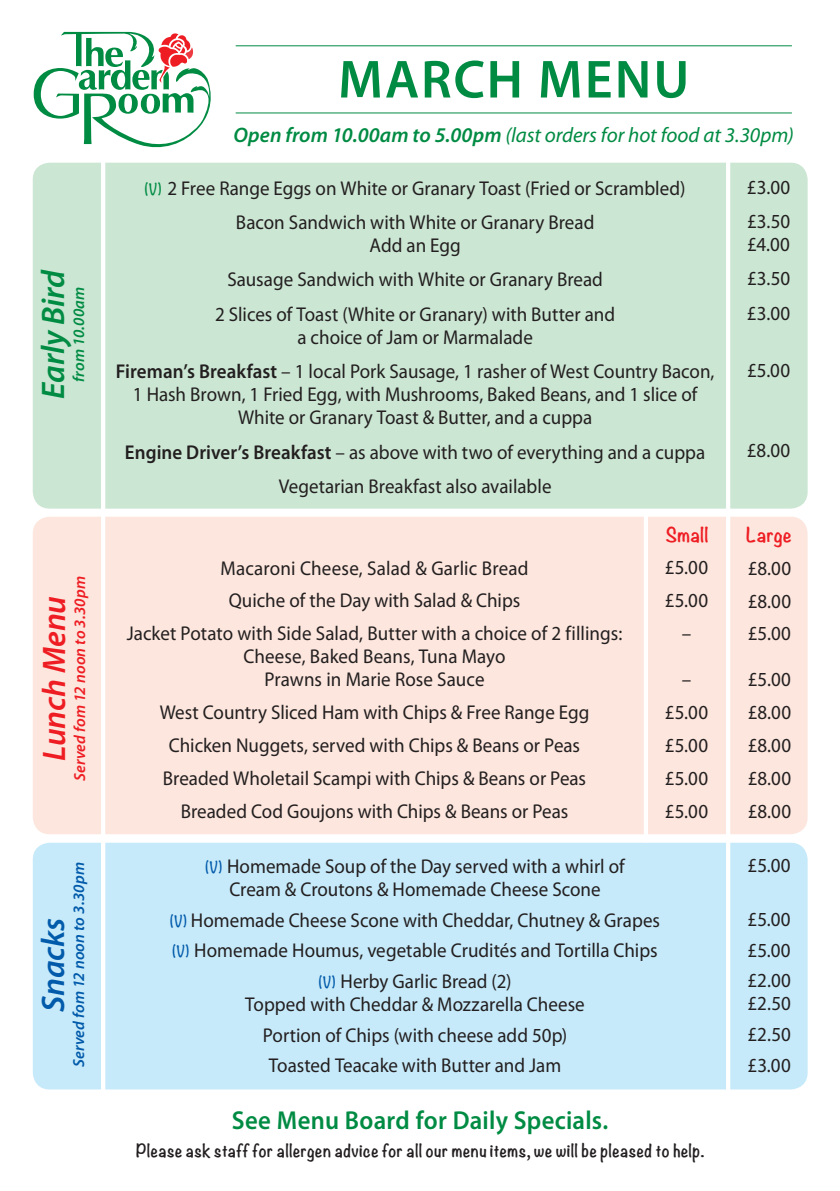
<style>
.page{position:relative;width:840px;height:1191px;background:#fff}
.page>*{position:absolute;margin:0;border:0;box-sizing:border-box;transform-origin:0 0}
.t1{font:600 54px "Myriad Pro";letter-spacing:.04em;color:#008b43}
.t2{font:italic 600 32.6px "Myriad Pro";letter-spacing:-.005em;color:#ee1d23}
.t3{font:italic 600 32.6px "Myriad Pro";color:#008b43}
.t4{font:italic 600 32.6px "Myriad Pro";letter-spacing:-.005em;color:#015aaa}
.t5{font:600 26px "Myriad Pro";letter-spacing:.01em;color:#008b43;scale:.95 1}
.t6{font:italic 21px "Myriad Pro";letter-spacing:-.005em;color:#008b43}
.t7{font:20px/23px "Myriad Pro";color:#231f20;text-align:center;scale:.95 1}
.t8{font:700 18px "Noteworthy";letter-spacing:.015em;color:#ee1d23}
.t9{font:700 16px "Noteworthy";letter-spacing:.035em;color:#231f20;scale:.95 1}
.t10{font:italic 600 16px "Myriad Pro";letter-spacing:.015em;color:#ee1d23}
.t11{font:italic 600 16px "Myriad Pro";letter-spacing:.015em;color:#015aaa}
.t12{font:italic 600 16px "Myriad Pro";letter-spacing:.015em;color:#008b43}
.s1{font-weight:600}
.s2{font-family:"Noteworthy";font-weight:700;font-size:14px;color:#008b43}
.s3{font-family:"Noteworthy";font-weight:700;font-size:14px;color:#015aaa}
</style>
<div class="page">
<div style="left:33px;top:163px;width:774px;height:345px;background:#cbe6d3;border-radius:17px"></div>
<div style="left:33px;top:516px;width:774px;height:318px;background:#fce6dd;border-radius:17px"></div>
<div style="left:33px;top:842px;width:774px;height:247px;background:#c6eafa;border-radius:17px"></div>
<hr style="left:101px;top:160px;width:4px;height:949px;background:#fff">
<svg style="left:725px;top:162px;width:4px;height:928px;fill:#fff"></svg>
<svg style="left:643px;top:516px;width:4px;height:318px"></svg>
<hr style="left:235px;top:45px;width:556px;height:1px;background:#008b43">
<hr style="left:235px;top:112px;width:556px;height:1px;background:#008b43">
<svg style="left:33px;top:31px;width:178px;height:117px"></svg>
<p class="t3" style="left:32px;top:398px;width:131px;rotate:-90deg">Early Bird</p>
<p class="t12" style="left:68px;top:382px;width:97px;rotate:-90deg">from 10.00am</p>
<p class="t2" style="left:34px;top:761px;width:167px;rotate:-90deg">Lunch Menu</p>
<p class="t10" style="left:70px;top:781px;width:207px;rotate:-90deg">Served fom 12 noon to 3.30pm</p>
<p class="t11" style="left:68px;top:1067px;width:207px;rotate:-90deg">Served fom 12 noon to 3.30pm</p>
<p class="t4" style="left:32px;top:1011px;width:96px;rotate:-90deg">Snacks</p>
<p class="t1" style="left:338px;top:45px;width:352px">MARCH MENU</p>
<p class="t6" style="left:233px;top:122px;width:561px"><span class="s1">Open from 10.00am to 5.00pm</span> (last orders for hot food at 3.30pm)</p>
<p class="t7" style="left:145px;top:176px;width:570px"><span class="s2">(V)</span> 2 Free Range Eggs on White or Granary Toast (Fried or Scrambled)</p>
<p class="t7" style="left:236px;top:210px;width:378px">Bacon Sandwich with White or Granary Bread<br>Add an Egg</p>
<p class="t7" style="left:227px;top:268px;width:396px">Sausage Sandwich with White or Granary Bread</p>
<p class="t7" style="left:215px;top:302px;width:422px">2 Slices of Toast (White or Granary) with Butter and a choice of Jam or Marmalade</p>
<p class="t7" style="left:116px;top:360px;width:631px"><span class="s1">Fireman’s Breakfast</span> – 1 local Pork Sausage, 1 rasher of West Country Bacon,<br>1 Hash Brown, 1 Fried Egg, with Mushrooms, Baked Beans, and 1 slice of<br>White or Granary Toast &amp; Butter, and a cuppa</p>
<p class="t7" style="left:125px;top:440px;width:612px"><span class="s1">Engine Driver’s Breakfast</span> – as above with two of everything and a cuppa</p>
<p class="t7" style="left:278px;top:474px;width:288px">Vegetarian Breakfast also available</p>
<p class="t7" style="left:746px;top:175px;width:47px">£3.00</p>
<p class="t7" style="left:746px;top:210px;width:47px;text-align:left">£3.50 £4.00</p>
<p class="t7" style="left:746px;top:267px;width:47px">£3.50</p>
<p class="t7" style="left:746px;top:301px;width:47px">£3.00</p>
<p class="t7" style="left:746px;top:359px;width:47px">£5.00</p>
<p class="t7" style="left:746px;top:439px;width:47px">£8.00</p>
<p class="t7" style="left:220px;top:556px;width:325px">Macaroni Cheese, Salad &amp; Garlic Bread</p>
<p class="t7" style="left:228px;top:589px;width:308px">Quiche of the Day with Salad &amp; Chips</p>
<p class="t7" style="left:127px;top:622px;width:523px">Jacket Potato with Side Salad, Butter with a choice of 2 fillings:<br>Cheese, Baked Beans, Tuna Mayo<br>Prawns in Marie Rose Sauce</p>
<p class="t7" style="left:160px;top:701px;width:453px">West Country Sliced Ham with Chips &amp; Free Range Egg</p>
<p class="t7" style="left:169px;top:733px;width:434px">Chicken Nuggets, served with Chips &amp; Beans or Peas</p>
<p class="t7" style="left:163px;top:766px;width:447px">Breaded Wholetail Scampi with Chips &amp; Beans or Peas</p>
<p class="t7" style="left:181px;top:799px;width:409px">Breaded Cod Goujons with Chips &amp; Beans or Peas</p>
<p class="t8" style="left:665px;top:518px;width:44px">Small</p>
<p class="t8" style="left:745px;top:518px;width:47px">Large</p>
<p class="t7" style="left:664px;top:556px;width:47px">£5.00</p>
<p class="t7" style="left:664px;top:588px;width:47px">£5.00</p>
<p class="t7" style="left:681px;top:621px;width:11px">–</p>
<p class="t7" style="left:747px;top:556px;width:47px">£8.00</p>
<p class="t7" style="left:747px;top:589px;width:47px">£8.00</p>
<p class="t7" style="left:747px;top:622px;width:47px">£5.00</p>
<p class="t7" style="left:747px;top:668px;width:47px">£5.00</p>
<p class="t7" style="left:747px;top:701px;width:47px">£8.00</p>
<p class="t7" style="left:747px;top:734px;width:47px">£8.00</p>
<p class="t7" style="left:747px;top:766px;width:47px">£8.00</p>
<p class="t7" style="left:747px;top:799px;width:47px">£8.00</p>
<p class="t7" style="left:681px;top:667px;width:11px">–</p>
<p class="t7" style="left:664px;top:700px;width:47px">£5.00</p>
<p class="t7" style="left:664px;top:733px;width:47px">£5.00</p>
<p class="t7" style="left:664px;top:766px;width:47px">£5.00</p>
<p class="t7" style="left:664px;top:799px;width:47px">£5.00</p>
<p class="t7" style="left:205px;top:854px;width:442px"><span class="s3">(V)</span> Homemade Soup of the Day served with a whirl of<br>Cream &amp; Croutons &amp; Homemade Cheese Scone</p>
<p class="t7" style="left:170px;top:908px;width:517px"><span class="s3">(V)</span> Homemade Cheese Scone with Cheddar, Chutney &amp; Grapes</p>
<p class="t7" style="left:172px;top:939px;width:512px"><span class="s3">(V)</span> Homemade Houmus, vegetable Crudités and Tortilla Chips</p>
<p class="t7" style="left:245px;top:969px;width:359px"><span class="s3">(V)</span> Herby Garlic Bread (2)<br>Topped with Cheddar &amp; Mozzarella Cheese</p>
<p class="t7" style="left:262px;top:1023px;width:322px">Portion of Chips (with cheese add 50p)</p>
<p class="t7" style="left:269px;top:1054px;width:309px">Toasted Teacake with Butter and Jam</p>
<p class="t5" style="left:232px;top:1103px;width:397px">See Menu Board for Daily Specials.</p>
<p class="t9" style="left:136px;top:1135px;width:599px">Please ask staff for allergen advice for all our menu items, we will be pleased to help.</p>
<p class="t7" style="left:747px;top:854px;width:47px">£5.00</p>
<p class="t7" style="left:747px;top:907px;width:47px">£5.00</p>
<p class="t7" style="left:747px;top:938px;width:47px">£5.00</p>
<p class="t7" style="left:747px;top:968px;width:47px;text-align:left">£2.00 £2.50</p>
<p class="t7" style="left:747px;top:1022px;width:47px">£2.50</p>
<p class="t7" style="left:747px;top:1053px;width:47px">£3.00</p>
</div>
